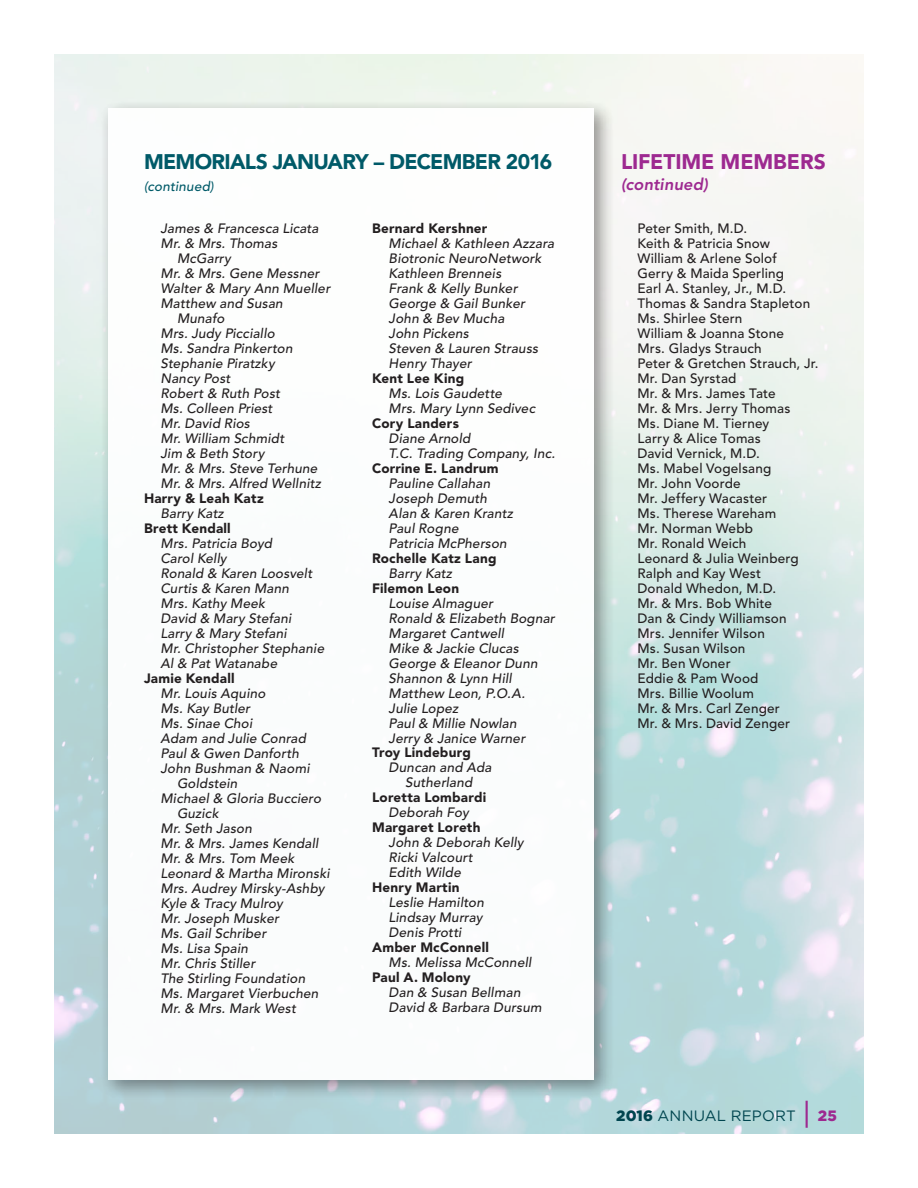
<style>
.page{position:relative;width:918px;height:1188px;background:#fff}
.page>*{position:absolute;margin:0;border:0;box-sizing:border-box;transform-origin:0 0}
.t1{font:900 21px "Avenir LT Std";letter-spacing:-.035em;color:#005a68}
.t2{font:900 21px "Avenir LT Std";letter-spacing:-.005em;color:#9d2990}
.t3{font:italic 800 16.5px "Avenir LT Std";letter-spacing:.005em;color:#9d2990}
.t4{font:15px "Gotham";letter-spacing:.015em;color:#00454f}
.t5{font:italic 500 13.5px/15px "Avenir LT Std";letter-spacing:.015em;color:#231f20}
.t6{font:500 13.5px/15px "Avenir LT Std";letter-spacing:.015em;color:#231f20}
.t7{font:900 13.5px "Avenir LT Std";letter-spacing:.015em;color:#231f20}
.t8{font:italic 500 13.5px "Avenir LT Std";letter-spacing:.015em;color:#005a68}
.s1{font-weight:900}
.s2{font-family:"Avenir LT Std";font-weight:500;font-size:27px;color:#9d2990}
.s3{font-weight:900;color:#9d2990}
</style>
<div class="page">
<img style="left:54px;top:54px;width:810px;height:1080px">
<div style="left:99px;top:99px;width:516px;height:1002px;background:#231f20;opacity:.5"></div>
<div style="left:108px;top:108px;width:486px;height:972px;background:#fff"></div>
<h1 class="t1" style="left:144px;top:149px;width:410px">MEMORIALS JANUARY – DECEMBER 2016</h1>
<p class="t8" style="left:144px;top:179px;width:71px">(continued)</p>
<p class="t5" style="left:161px;top:221px;width:159px">James &amp; Francesca Licata</p>
<p class="t5" style="left:161px;top:236px;width:118px">Mr. &amp; Mrs. Thomas</p>
<p class="t5" style="left:177px;top:251px;width:55px">McGarry</p>
<p class="t5" style="left:161px;top:266px;width:161px">Mr. &amp; Mrs. Gene Messner</p>
<p class="t5" style="left:161px;top:281px;width:171px">Walter &amp; Mary Ann Mueller</p>
<p class="t5" style="left:161px;top:296px;width:124px">Matthew and Susan</p>
<p class="t5" style="left:177px;top:311px;width:49px">Munafo</p>
<p class="t5" style="left:161px;top:326px;width:116px">Mrs. Judy Picciallo</p>
<p class="t5" style="left:161px;top:341px;width:134px">Ms. Sandra Pinkerton</p>
<p class="t5" style="left:161px;top:356px;width:116px">Stephanie Piratzky</p>
<p class="t5" style="left:161px;top:371px;width:72px">Nancy Post</p>
<p class="t5" style="left:161px;top:386px;width:121px">Robert &amp; Ruth Post</p>
<p class="t5" style="left:161px;top:401px;width:114px">Ms. Colleen Priest</p>
<p class="t5" style="left:161px;top:416px;width:91px">Mr. David Rios</p>
<p class="t5" style="left:161px;top:431px;width:125px">Mr. William Schmidt</p>
<p class="t5" style="left:161px;top:446px;width:105px">Jim &amp; Beth Story</p>
<p class="t5" style="left:161px;top:461px;width:158px">Mr. &amp; Mrs. Steve Terhune</p>
<p class="t5" style="left:161px;top:476px;width:162px">Mr. &amp; Mrs. Alfred Wellnitz</p>
<p class="t7" style="left:144px;top:490px;width:121px">Harry &amp; Leah Katz</p>
<p class="t5" style="left:161px;top:506px;width:65px">Barry Katz</p>
<p class="t7" style="left:144px;top:520px;width:88px">Brett Kendall</p>
<p class="t5" style="left:161px;top:536px;width:165px">Mrs. Patricia Boyd<br>Carol Kelly<br>Ronald &amp; Karen Loosvelt<br>Curtis &amp; Karen Mann<br>Mrs. Kathy Meek<br>David &amp; Mary Stefani<br>Larry &amp; Mary Stefani<br>Mr. Christopher Stephanie<br>Al &amp; Pat Watanabe</p>
<p class="t7" style="left:144px;top:670px;width:92px">Jamie Kendall</p>
<p class="t5" style="left:161px;top:686px;width:107px">Mr. Louis Aquino</p>
<p class="t5" style="left:161px;top:701px;width:91px">Ms. Kay Butler</p>
<p class="t5" style="left:161px;top:716px;width:93px">Ms. Sinae Choi</p>
<p class="t5" style="left:161px;top:731px;width:147px">Adam and Julie Conrad</p>
<p class="t5" style="left:161px;top:746px;width:140px">Paul &amp; Gwen Danforth</p>
<p class="t5" style="left:161px;top:761px;width:151px">John Bushman &amp; Naomi</p>
<p class="t5" style="left:177px;top:776px;width:62px">Goldstein</p>
<p class="t5" style="left:161px;top:791px;width:162px">Michael &amp; Gloria Bucciero</p>
<p class="t5" style="left:177px;top:806px;width:43px">Guzick</p>
<p class="t5" style="left:161px;top:821px;width:93px">Mr. Seth Jason</p>
<p class="t5" style="left:161px;top:836px;width:159px">Mr. &amp; Mrs. James Kendall</p>
<p class="t5" style="left:161px;top:851px;width:135px">Mr. &amp; Mrs. Tom Meek</p>
<p class="t5" style="left:161px;top:866px;width:171px">Leonard &amp; Martha Mironski</p>
<p class="t5" style="left:161px;top:881px;width:166px">Mrs. Audrey Mirsky-Ashby</p>
<p class="t5" style="left:161px;top:896px;width:124px">Kyle &amp; Tracy Mulroy</p>
<p class="t5" style="left:161px;top:911px;width:120px">Mr. Joseph Musker</p>
<p class="t5" style="left:161px;top:926px;width:107px">Ms. Gail Schriber</p>
<p class="t5" style="left:161px;top:941px;width:89px">Ms. Lisa Spain</p>
<p class="t5" style="left:161px;top:956px;width:96px">Mr. Chris Stiller</p>
<p class="t5" style="left:161px;top:971px;width:146px">The Stirling Foundation</p>
<p class="t5" style="left:161px;top:986px;width:159px">Ms. Margaret Vierbuchen</p>
<p class="t5" style="left:161px;top:1001px;width:137px">Mr. &amp; Mrs. Mark West</p>
<p class="t7" style="left:372px;top:220px;width:117px">Bernard Kershner</p>
<p class="t5" style="left:389px;top:236px;width:167px">Michael &amp; Kathleen Azzara<br>Biotronic NeuroNetwork<br>Kathleen Brenneis<br>Frank &amp; Kelly Bunker<br>George &amp; Gail Bunker<br>John &amp; Bev Mucha<br>John Pickens<br>Steven &amp; Lauren Strauss<br>Henry Thayer</p>
<p class="t7" style="left:372px;top:370px;width:94px">Kent Lee King</p>
<p class="t5" style="left:389px;top:386px;width:148px">Ms. Lois Gaudette<br>Mrs. Mary Lynn Sedivec</p>
<p class="t7" style="left:372px;top:415px;width:88px">Cory Landers</p>
<p class="t5" style="left:389px;top:431px;width:168px">Diane Arnold<br>T.C. Trading Company, Inc.</p>
<p class="t7" style="left:372px;top:460px;width:128px">Corrine E. Landrum</p>
<p class="t5" style="left:389px;top:476px;width:126px">Pauline Callahan<br>Joseph Demuth<br>Alan &amp; Karen Krantz<br>Paul Rogne<br>Patricia McPherson</p>
<p class="t7" style="left:372px;top:550px;width:126px">Rochelle Katz Lang</p>
<p class="t5" style="left:389px;top:566px;width:65px">Barry Katz</p>
<p class="t7" style="left:372px;top:580px;width:88px">Filemon Leon</p>
<p class="t5" style="left:389px;top:596px;width:168px">Louise Almaguer<br>Ronald &amp; Elizabeth Bognar<br>Margaret Cantwell<br>Mike &amp; Jackie Clucas<br>George &amp; Eleanor Dunn<br>Shannon &amp; Lynn Hill<br>Matthew Leon, P.O.A.<br>Julie Lopez<br>Paul &amp; Millie Nowlan<br>Jerry &amp; Janice Warner</p>
<p class="t7" style="left:372px;top:745px;width:100px">Troy Lindeburg</p>
<p class="t5" style="left:389px;top:761px;width:104px;text-align:center">Duncan and Ada<br>Sutherland</p>
<p class="t7" style="left:372px;top:790px;width:116px">Loretta Lombardi</p>
<p class="t5" style="left:389px;top:806px;width:82px">Deborah Foy</p>
<p class="t7" style="left:372px;top:820px;width:110px">Margaret Loreth</p>
<p class="t5" style="left:389px;top:836px;width:136px">John &amp; Deborah Kelly<br>Ricki Valcourt<br>Edith Wilde</p>
<p class="t7" style="left:372px;top:880px;width:89px">Henry Martin</p>
<p class="t5" style="left:389px;top:896px;width:97px;text-align:justify">Leslie Hamilton Lindsay Murray Denis Protti</p>
<p class="t7" style="left:372px;top:940px;width:118px">Amber McConnell</p>
<p class="t5" style="left:389px;top:956px;width:144px">Ms. Melissa McConnell</p>
<p class="t7" style="left:372px;top:970px;width:100px">Paul A. Molony</p>
<p class="t5" style="left:389px;top:986px;width:155px">Dan &amp; Susan Bellman<br>David &amp; Barbara Dursum</p>
<h1 class="t2" style="left:621px;top:149px;width:206px">LIFETIME MEMBERS</h1>
<p class="t3" style="left:621px;top:174px;width:88px">(continued)</p>
<p class="t6" style="left:638px;top:221px;width:183px">Peter Smith, M.D.<br>Keith &amp; Patricia Snow<br>William &amp; Arlene Solof<br>Gerry &amp; Maida Sperling<br>Earl A. Stanley, Jr., M.D.<br>Thomas &amp; Sandra Stapleton<br>Ms. Shirlee Stern<br>William &amp; Joanna Stone<br>Mrs. Gladys Strauch<br>Peter &amp; Gretchen Strauch, Jr.<br>Mr. Dan Syrstad<br>Mr. &amp; Mrs. James Tate<br>Mr. &amp; Mrs. Jerry Thomas<br>Ms. Diane M. Tierney<br>Larry &amp; Alice Tomas<br>David Vernick, M.D.<br>Ms. Mabel Vogelsang<br>Mr. John Voorde<br>Mr. Jeffery Wacaster<br>Ms. Therese Wareham<br>Mr. Norman Webb<br>Mr. Ronald Weich<br>Leonard &amp; Julia Weinberg<br>Ralph and Kay West<br>Donald Whedon, M.D.<br>Mr. &amp; Mrs. Bob White<br>Dan &amp; Cindy Williamson<br>Mrs. Jennifer Wilson<br>Ms. Susan Wilson<br>Mr. Ben Woner<br>Eddie &amp; Pam Wood<br>Mrs. Billie Woolum<br>Mr. &amp; Mrs. Carl Zenger<br>Mr. &amp; Mrs. David Zenger</p>
<p class="t4" style="left:616px;top:1106px;width:222px"><span class="s1">2016</span> ANNUAL REPORT <span class="s2">|</span> <span class="s3">25</span></p>
</div>
